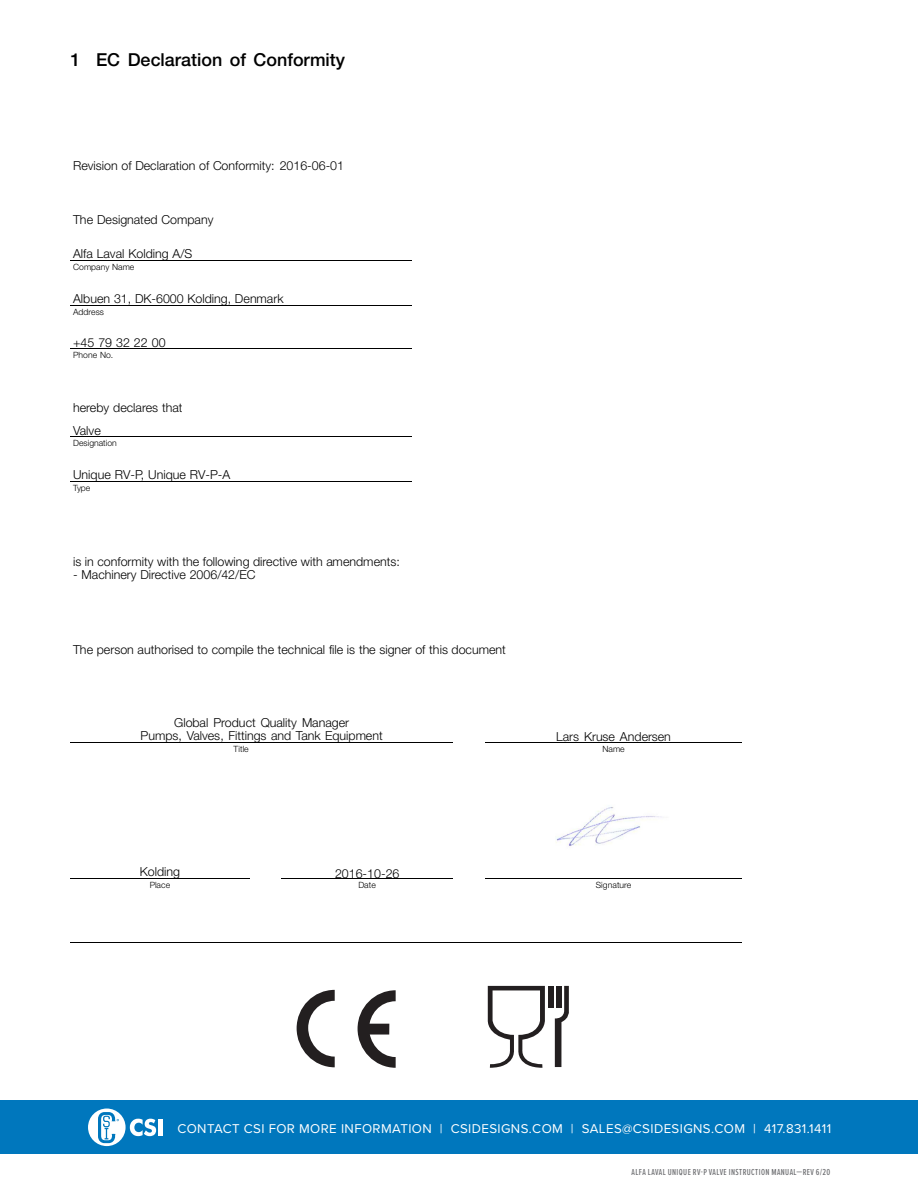
<style>
.page{position:relative;width:918px;height:1188px;background:#fff}
.page>*{position:absolute;margin:0;border:0;box-sizing:border-box;transform-origin:0 0}
.t1{font:500 17.85px "Helvetica Neue";color:#000}
.t2{font:13.2px "Proxima Nova";letter-spacing:.03em;color:#fff}
.t3{font:300 12.45px/23.4px "Helvetica Neue";color:#000}
.t4{font:500 9px "Proxima Nova Ex Cn";letter-spacing:.045em;color:#6c6d70}
.t5{font:300 8.55px "Helvetica Neue";color:#000}
</style>
<div class="page">
<hr style="left:70px;top:261px;width:342px;height:1px;background:#000">
<hr style="left:70px;top:305px;width:342px;height:1px;background:#000">
<hr style="left:70px;top:348px;width:342px;height:1px;background:#000">
<hr style="left:70px;top:437px;width:342px;height:1px;background:#000">
<hr style="left:70px;top:481px;width:342px;height:1px;background:#000">
<hr style="left:70px;top:743px;width:383px;height:1px;background:#000">
<hr style="left:485px;top:743px;width:257px;height:1px;background:#000">
<img style="left:556px;top:807px;width:106px;height:39px">
<hr style="left:70px;top:879px;width:180px;height:1px;background:#000">
<hr style="left:281px;top:879px;width:172px;height:1px;background:#000">
<hr style="left:485px;top:879px;width:257px;height:1px;background:#000">
<hr style="left:70px;top:942px;width:672px;height:1px;background:#000">
<svg style="left:358px;top:990px;width:38px;height:78px"></svg>
<div style="left:359px;top:1024px;width:30px;height:11px;background:#231f20"></div>
<svg style="left:297px;top:990px;width:38px;height:77px"></svg>
<div style="left:548px;top:986px;width:6px;height:21px;background:#231f20"></div>
<svg style="left:555px;top:986px;width:14px;height:81px"></svg>
<svg style="left:488px;top:986px;width:57px;height:82px"></svg>
<div style="left:0;top:1100px;width:918px;height:54px;background:#0077bd"></div>
<svg style="left:88px;top:1109px;width:68px;height:37px"></svg>
<hr style="left:158px;top:1119px;width:4px;height:17px;background:#fff">
<p class="t1" style="left:70px;top:49px;width:276px">1 EC Declaration of Conformity</p>
<p class="t3" style="left:73px;top:153px;width:272px">Revision of Declaration of Conformity: 2016-06-01</p>
<p class="t3" style="left:73px;top:208px;width:142px">The Designated Company</p>
<p class="t3" style="left:73px;top:242px;width:121px">Alfa Laval Kolding A/S</p>
<p class="t5" style="left:73px;top:262px;width:63px">Company Name</p>
<p class="t3" style="left:73px;top:286px;width:212px">Albuen 31, DK-6000 Kolding, Denmark</p>
<p class="t5" style="left:73px;top:307px;width:32px">Address</p>
<p class="t3" style="left:73px;top:331px;width:94px">+45 79 32 22 00</p>
<p class="t5" style="left:73px;top:350px;width:42px">Phone No.</p>
<p class="t3" style="left:73px;top:396px;width:111px">hereby declares that<br>Valve</p>
<p class="t5" style="left:73px;top:438px;width:45px">Designation</p>
<p class="t3" style="left:73px;top:463px;width:159px">Unique RV-P, Unique RV-P-A</p>
<p class="t5" style="left:73px;top:482px;width:19px">Type</p>
<p class="t3" style="left:73px;top:549px;width:328px">is in conformity with the following directive with amendments:</p>
<p class="t3" style="left:73px;top:562px;width:184px">- Machinery Directive 2006/42/EC</p>
<p class="t3" style="left:73px;top:638px;width:434px">The person authorised to compile the technical file is the signer of this document</p>
<p class="t3" style="left:141px;top:716px;width:244px;line-height:12.9px;text-align:center">Global Product Quality Manager<br>Pumps, Valves, Fittings and Tank Equipment</p>
<p class="t3" style="left:556px;top:725px;width:116px">Lars Kruse Andersen</p>
<p class="t5" style="left:233px;top:744px;width:17px">Title</p>
<p class="t5" style="left:602px;top:744px;width:24px">Name</p>
<p class="t3" style="left:140px;top:860px;width:42px">Kolding</p>
<p class="t3" style="left:335px;top:861px;width:66px">2016-10-26</p>
<p class="t5" style="left:150px;top:880px;width:22px">Place</p>
<p class="t5" style="left:359px;top:880px;width:19px">Date</p>
<p class="t5" style="left:596px;top:880px;width:37px">Signature</p>
<p class="t2" style="left:177px;top:1119px;width:655px">CONTACT CSI FOR MORE INFORMATION | CSIDESIGNS.COM | SALES@CSIDESIGNS.COM | 417.831.1411</p>
<p class="t4" style="left:632px;top:1165px;width:200px">ALFA LAVAL UNIQUE RV-P VALVE INSTRUCTION MANUAL—REV 6/20</p>
</div>
